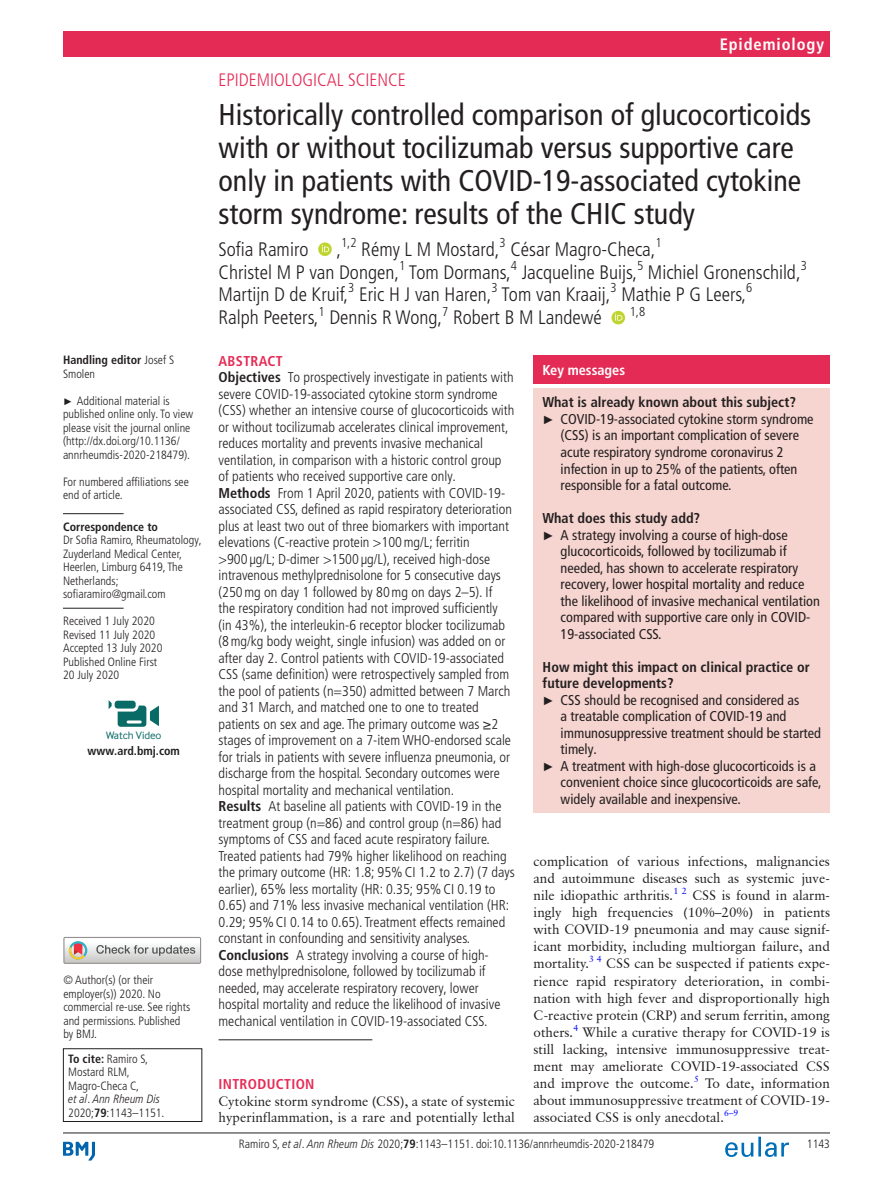
<style>
.page{position:relative;width:893px;height:1191px;background:#fff}
.page>*{position:absolute;margin:0;border:0;box-sizing:border-box;transform-origin:0 0}
.t1{font:condensed 30px/33px "Frutiger LT Pro";color:#231f20}
.t2{font:300 condensed 19.5px/22.8px "Frutiger LT Pro";color:#231f20}
.t3{font:300 condensed 18px "Frutiger LT Pro";color:#e42b56}
.t4{font:700 condensed 16.5px "Frutiger LT Pro";letter-spacing:.055em;color:#fff}
.t5{font:300 condensed 14.25px/16.5px "Frutiger LT Pro";color:#231f20}
.t6{font:condensed 14.25px "Frutiger LT Pro";color:#231f20}
.t7{font:700 condensed 14.25px "Frutiger LT Pro";color:#231f20}
.t8{font:700 condensed 14.25px "Frutiger LT Pro";letter-spacing:.025em;color:#e42b56}
.t9{font:700 condensed 14.25px "Frutiger LT Pro";color:#fff}
.t10{font:13.5px/17.1px "Classical Garamond BT";color:#231f20}
.t11{font:300 condensed 12.9px "Frutiger LT Pro";color:#231f20}
.t12{font:300 condensed 12px/13.5px "Frutiger LT Pro";color:#231f20}
.t13{font:700 condensed 12px/13.5px "Frutiger LT Pro";color:#231f20}
.t14{font:11.1px "Inter Face";letter-spacing:-.005em;color:#096b65}
.s1{font-weight:300}
.s2{font-family:"Arial";font-weight:400;font-stretch:normal;font-size:9.75px}
.s3{font-weight:700}
.s4{font-style:italic}
.s5{font-weight:700;color:#e42b56}
.s6{font-family:"Arial";font-stretch:normal;font-size:12px}
</style>
<div class="page">
<hr style="left:63px;top:1132px;width:767px;height:1px;background:#231f20">
<svg style="left:725px;top:1136px;width:64px;height:21px"></svg>
<svg style="left:63px;top:1141px;width:32px;height:19px"></svg>
<div style="left:63px;top:31px;width:767px;height:25px;background:#e42b56"></div>
<svg style="left:318px;top:242px;width:14px;height:14px"></svg>
<svg style="left:611px;top:311px;width:14px;height:13px"></svg>
<div style="left:63px;top:1048px;width:139px;height:73px;border:1px solid #231f20"></div>
<hr style="left:63px;top:513px;width:61px;height:1px;background:#231f20">
<hr style="left:63px;top:608px;width:61px;height:1px;background:#231f20">
<svg style="left:109px;top:700px;width:3px;height:9px"></svg>
<div style="left:115px;top:700px;width:21px;height:8px;background:#096b65;border-radius:3px"></div>
<svg style="left:118px;top:705px;width:41px;height:22px"></svg>
<div style="left:63px;top:937px;width:138px;height:27px;border:1px solid #969090"></div>
<svg style="left:64px;top:937px;width:137px;height:26px"></svg>
<hr style="left:219px;top:1039px;width:153px;height:1px;background:#231f20">
<div style="left:534px;top:355px;width:296px;height:29px;background:#e42b56"></div>
<div style="left:534px;top:388px;width:296px;height:424px;background:#f6d4cf"></div>
<p class="t13" style="left:63px;top:353px;width:111px">Handling editor <span class="s1">Josef S<br>Smolen</span></p>
<p class="t12" style="left:63px;top:394px;width:132px"><span class="s2">►</span> Additional material is published online only. To view please visit the journal online (http://dx.doi.org/10.1136/ annrheumdis-2020-218479).</p>
<p class="t12" style="left:63px;top:475px;width:127px">For numbered affiliations see end of article.</p>
<p class="t13" style="left:63px;top:519px;width:97px">Correspondence to</p>
<p class="t12" style="left:63px;top:533px;width:140px">Dr Sofia Ramiro, Rheumatology,<br>Zuyderland Medical Center,<br>Heerlen, Limburg 6419, The<br>Netherlands; sofiaramiro@gmail.com</p>
<p class="t12" style="left:63px;top:614px;width:101px">Received 1 July 2020<br>Revised 11 July 2020<br>Accepted 13 July 2020<br>Published Online First<br>20 July 2020</p>
<p class="t14" style="left:106px;top:729px;width:57px">Watch Video</p>
<p class="t13" style="left:88px;top:744px;width:94px">www.ard.bmj.com</p>
<p class="t12" style="left:63px;top:973px;width:128px">© Author(s) (or their employer(s)) 2020. No commercial re-use. See rights and permissions. Published by BMJ.</p>
<p class="t12" style="left:68px;top:1051px;width:98px"><span class="s3">To cite:</span> Ramiro S,<br>Mostard RLM,<br>M agro--C heca C,<br><span class="s4">et al</span>. <span class="s4">Ann Rheum Dis<br></span>2020;<span class="s3">79</span>:1143–1151.</p>
<p class="t4" style="left:720px;top:34px;width:106px">Epidemiology</p>
<p class="t3" style="left:219px;top:69px;width:186px">Epidemiological science</p>
<h1 class="t1" style="left:219px;top:98px;width:594px">Historically controlled comparison of glucocorticoids with or without tocilizumab versus supportive care only in patients with COVID-19-associated cytokine storm syndrome: results of the CHIC study</h1>
<h2 class="t2" style="left:219px;top:238px;width:91px">Sofia Ramiro</h2>
<h2 class="t2" style="left:218px;top:238px;width:590px;text-indent:118px">,<sup>1,2</sup> Rémy L M Mostard,<sup>3</sup> César Magro--Checa,<sup>1<br></sup>Christel M P van Dongen,<sup>1</sup> Tom Dormans,<sup>4</sup> Jacqueline Buijs,<sup>5</sup> M ichiel Gronenschild,<sup>3<br></sup>M artijn D de Kruif,<sup>3</sup> Eric H J van Haren,<sup>3</sup> Tom van Kraaij,<sup>3</sup> Mathie P G Leers,<sup>6<br></sup>Ralph Peeters,<sup>1</sup> Dennis R Wong,</h2>
<p class="t11" style="left:442px;top:304px;width:8px">7</p>
<h2 class="t2" style="left:453px;top:306px;width:150px">Robert B M Landewé</h2>
<p class="t11" style="left:630px;top:304px;width:17px">1,8</p>
<p class="t5" style="left:219px;top:353px;width:298px"><span class="s5">Abstract<br></span><span class="s3">Objectives</span> To prospectively investigate in patients with severe COVID-19-associated cytokine storm syndrome (CSS) whether an intensive course of glucocorticoids with or without tocilizumab accelerates clinical improvement, reduces mortality and prevents invasive mechanical ventilation, in comparison with a historic control group of patients who received supportive care only.<br><span class="s3">Methods</span> From 1 April 2020, patients with COVID-19- associated CSS, defined as rapid respiratory deterioration plus at least two out of three biomarkers with important elevations (C-reactive protein &gt;100mg/L; ferritin<br>&gt;900 µg/L; D-dimer &gt;1500 µg/L), received high-dose intravenous methylprednisolone for 5 consecutive days (250mg on day 1 followed by 80mg on days 2–5). If<br>the respiratory condition had not improved sufficiently<br>(in 43%), the interleukin-6 receptor blocker tocilizumab (8mg/kg body weight, single infusion) was added on or after day 2. Control patients with COVID-19-associated<br>CSS (same definition) were retrospectively sampled from the pool of patients (n=350) admitted between 7 M arch and 31 March, and matched one to one to treated patients on sex and age. The primary outcome was ≥2 stages of improvement on a 7-item WHO-endorsed scale for trials in patients with severe influenza pneumonia, or discharge from the hospital. Secondary outcomes were hospital mortality and mechanical ventilation.<br><span class="s3">Results</span> At baseline all patients with COVID-19 in the treatment group (n=86) and control group (n=86) had symptoms of CSS and faced acute respiratory failure.<br>Treated patients had 79% higher likelihood on reaching the primary outcome (HR: 1.8; 95% CI 1.2 to 2.7) (7 days earlier), 65% less mortality (HR: 0.35; 95% CI 0.19 to 0.65) and 71% less invasive mechanical ventilation (HR:<br>0.29; 95% CI 0.14 to 0.65). Treatment effects remained constant in confounding and sensitivity analyses.<br><span class="s3">Conclusions</span> A strategy involving a course of high&shy;dose methylprednisolone, followed by tocilizumab if needed, may accelerate respiratory recovery, lower hospital mortality and reduce the likelihood of invasive mechanical ventilation in COVID-19-associated CSS.</p>
<p class="t8" style="left:219px;top:1075px;width:66px">Introductio</p>
<p class="t8" style="left:305px;top:1075px;width:11px">n</p>
<p class="t10" style="left:219px;top:1092px;width:298px;line-height:16.5px">Cytokine storm syndrome (CSS), a state of systemic hyperinflammation, is a rare and potentially lethal</p>
<p class="t9" style="left:543px;top:361px;width:84px">Key messages</p>
<p class="t7" style="left:543px;top:394px;width:255px">What is already known about this subject?</p>
<p class="t6" style="left:543px;top:411px;width:272px"><span class="s6">►</span> COVID-19-associated cytokine storm syndrome</p>
<p class="t6" style="left:561px;top:427px;width:240px">(CSS) is an important complication of severe</p>
<p class="t6" style="left:561px;top:444px;width:224px">acute respiratory syndrome coronavirus 2</p>
<p class="t6" style="left:561px;top:460px;width:238px">infection in up to 25% of the patients, often</p>
<p class="t6" style="left:561px;top:477px;width:172px">responsible for a fatal outcome.</p>
<p class="t7" style="left:543px;top:509px;width:159px">What does this study add?</p>
<p class="t6" style="left:543px;top:526px;width:247px"><span class="s6">►</span> A strategy involving a course of high-dose</p>
<p class="t6" style="left:561px;top:543px;width:228px">glucocorticoids, followed by tocilizumab if</p>
<p class="t6" style="left:561px;top:559px;width:239px">needed, has shown to accelerate respiratory</p>
<p class="t6" style="left:561px;top:576px;width:245px">recovery, lower hospital mortality and reduce</p>
<p class="t6" style="left:561px;top:592px;width:261px">the likelihood of invasive mechanical ventilation</p>
<p class="t6" style="left:561px;top:609px;width:251px">compared with supportive care only in COVID-</p>
<p class="t6" style="left:561px;top:625px;width:102px">19-associated CSS.</p>
<p class="t7" style="left:543px;top:658px;width:269px">How might this impact on clinical practice or</p>
<p class="t7" style="left:543px;top:674px;width:133px">future developments?</p>
<p class="t6" style="left:543px;top:691px;width:258px"><span class="s6">►</span> CSS should be recognised and considered as</p>
<p class="t6" style="left:561px;top:708px;width:227px">a treatable complication of COVID-19 and</p>
<p class="t6" style="left:561px;top:724px;width:262px">immunosuppressive treatment should be started</p>
<p class="t6" style="left:561px;top:741px;width:38px">timely.</p>
<p class="t6" style="left:543px;top:757px;width:275px"><span class="s6">►</span> A treatment with high-dose glucocorticoids is a</p>
<p class="t6" style="left:561px;top:774px;width:262px">convenient choice since glucocorticoids are safe,</p>
<p class="t6" style="left:561px;top:790px;width:182px">widely available and inexpensive.</p>
<p class="t10" style="left:534px;top:852px;width:298px;text-align:justify">complication of various infections, malignancies and autoimmune diseases such as systemic juve&shy;nile idiopathic arthritis.<sup>1</sup> <sup>2</sup> CSS is found in alarm&shy;ingly high frequencies (10%–20%) in patients with COVID-19 pneumonia and may cause signif&shy;icant morbidity, including multiorgan failure, and mortality.<sup>3</sup> <sup>4</sup> CSS can be suspected if patients expe&shy;rience rapid respiratory deterioration, in combi&shy;nation with high fever and disproportionally high C-reactive protein (CRP) and serum ferritin, among others.<sup>4</sup> While a curative therapy for COVID-19 is still lacking, intensive immunosuppressive treat&shy;ment may ameliorate COVID-19-associated CSS and improve the outcome.<sup>5</sup> To date, information about immunosuppressive treatment of COVID-19- associated CSS is only anecdotal.<sup>6–9</sup></p>
<p class="t12" style="left:239px;top:1136px;width:417px">Ramiro S, <span class="s4">et al</span>. <span class="s4">Ann Rheum Dis</span> 2020;<span class="s3">79</span>:1143–1151. doi:10.1136/annrheumdis-2020-218479</p>
<p class="t12" style="left:807px;top:1136px;width:25px">1143</p>
</div>
